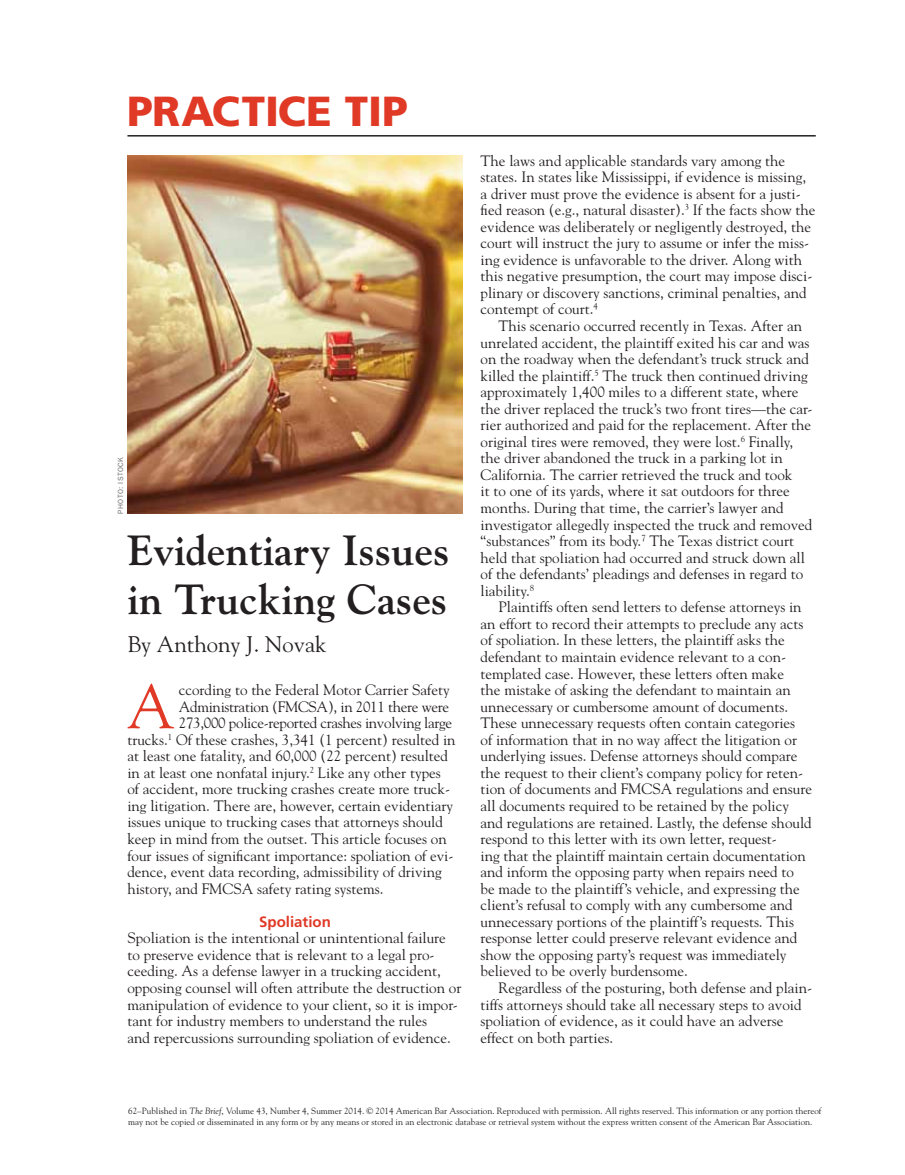
<style>
.page{position:relative;width:905px;height:1175px;background:#fff}
.page>*{position:absolute;margin:0;border:0;box-sizing:border-box;transform-origin:0 0}
.t1{font:61.95px "Goudy Std";color:#e03926}
.t2{font:700 42px/49.5px "Goudy Std";color:#231f20}
.t3{font:900 42px "Frutiger LT Std";color:#e03926}
.t4{font:22.5px "Goudy Std";color:#231f20}
.t5{font:15px/16.5px "Goudy Std";color:#231f20}
.t6{font:15px "Goudy Std";letter-spacing:-.02em;color:#231f20}
.t7{font:700 15px "Frutiger LT Std";color:#e03926}
.t8{font:9px/10.5px "Goudy Std";color:#231f20}
.t9{font:7.5px "ITC Franklin Gothic Std";color:#6d6e71}
.s1{font-style:italic}
</style>
<div class="page">
<hr style="left:127px;top:135px;width:688px;height:1px;background:#231f20">
<img style="left:127px;top:155px;width:335px;height:358px">
<h2 class="t3" style="left:127px;top:86px;width:27px">PRACTICE</h2>
<h2 class="t3" style="left:345px;top:86px;width:22px">TIP</h2>
<p class="t9" style="left:116px;top:513px;width:57px;rotate:-90deg">photo: istock</p>
<h2 class="t2" style="left:127px;top:525px;width:324px">Evidentiary Issues in Trucking Cases</h2>
<h3 class="t4" style="left:127px;top:630px;width:200px">By Anthony J. Novak</h3>
<h1 class="t1" style="left:127px;top:668px;width:50px">A</h1>
<p class="t5" style="left:179px;top:681px;width:272px">ccording to the Federal Motor Carrier Safety</p>
<p class="t6" style="left:179px;top:697px;width:272px">Administration (FMCSA), in 2011 there were</p>
<p class="t6" style="left:179px;top:713px;width:275px">273,000 police-reported crashes involving large</p>
<p class="t5" style="left:127px;top:731px;width:330px">trucks.<sup>1</sup> Of these crashes, 3,341 (1 percent) resulted in</p>
<p class="t5" style="left:127px;top:747px;width:322px">at least one fatality, and 60,000 (22 percent) resulted</p>
<p class="t5" style="left:127px;top:764px;width:315px">in at least one nonfatal injury.<sup>2</sup> Like any other types</p>
<p class="t5" style="left:127px;top:780px;width:324px">of accident, more trucking crashes create more truck-</p>
<p class="t5" style="left:127px;top:797px;width:327px">ing litigation. There are, however, certain evidentiary</p>
<p class="t5" style="left:127px;top:813px;width:317px">issues unique to trucking cases that attorneys should</p>
<p class="t5" style="left:127px;top:830px;width:321px">keep in mind from the outset. This article focuses on</p>
<p class="t5" style="left:127px;top:847px;width:327px">four issues of significant importance: spoliation of evi-</p>
<p class="t5" style="left:127px;top:863px;width:316px">dence, event data recording, admissibility of driving</p>
<p class="t5" style="left:127px;top:880px;width:257px">history, and FMCSA safety rating systems.</p>
<p class="t7" style="left:259px;top:912px;width:73px">Spoliation</p>
<p class="t5" style="left:127px;top:929px;width:335px">Spoliation is the intentional or unintentional failure to preserve evidence that is relevant to a legal pro&shy;ceeding. As a defense lawyer in a trucking accident, opposing counsel will often attribute the destruction or manipulation of evidence to your client, so it is impor&shy;tant for industry members to understand the rules<br>and repercussions surrounding spoliation of evidence.</p>
<p class="t5" style="left:480px;top:152px;width:336px">The laws and applicable standards vary among the states. In states like Mississippi, if evidence is missing, a driver must prove the evidence is absent for a justi&shy;fied reason (e.g., natural disaster).<sup>3</sup> If the facts show the evidence was deliberately or negligently destroyed, the court will instruct the jury to assume or infer the miss&shy;ing evidence is unfavorable to the driver. Along with this negative presumption, the court may impose disci&shy;plinary or discovery sanctions, criminal penalties, and contempt of court.<sup>4</sup></p>
<p class="t5" style="left:480px;top:317px;width:333px;text-indent:18px">This scenario occurred recently in Texas. After an unrelated accident, the plaintiff exited his car and was on the roadway when the defendant’s truck struck and killed the plaintiff.<sup>5</sup> The truck then continued driving approximately 1,400 miles to a different state, where the driver replaced the truck’s two front tires—the car&shy;rier authorized and paid for the replacement. After the original tires were removed, they were lost.<sup>6</sup> Finally, the driver abandoned the truck in a parking lot in California. The carrier retrieved the truck and took<br>it to one of its yards, where it sat outdoors for three months. During that time, the carrier’s lawyer and investigator allegedly inspected the truck and removed “substances” from its body.<sup>7</sup> The Texas district court held that spoliation had occurred and struck down all of the defendants’ pleadings and defenses in regard to liability.<sup>8</sup></p>
<p class="t5" style="left:480px;top:598px;width:333px;text-indent:18px">Plaintiffs often send letters to defense attorneys in an effort to record their attempts to preclude any acts of spoliation. In these letters, the plaintiff asks the defendant to maintain evidence relevant to a con&shy;templated case. However, these letters often make<br>the mistake of asking the defendant to maintain an unnecessary or cumbersome amount of documents.<br>These unnecessary requests often contain categories<br>of information that in no way affect the litigation or underlying issues. Defense attorneys should compare the request to their client’s company policy for reten&shy;tion of documents and FMCSA regulations and ensure all documents required to be retained by the policy and regulations are retained. Lastly, the defense should respond to this letter with its own letter, request-<br>ing that the plaintiff maintain certain documentation and inform the opposing party when repairs need to<br>be made to the plaintiff’s vehicle, and expressing the client’s refusal to comply with any cumbersome and unnecessary portions of the plaintiff’s requests. This response letter could preserve relevant evidence and show the opposing party’s request was immediately believed to be overly burdensome.</p>
<p class="t5" style="left:480px;top:979px;width:333px;text-indent:18px">Regardless of the posturing, both defense and plain&shy;tiffs attorneys should take all necessary steps to avoid spoliation of evidence, as it could have an adverse effect on both parties.</p>
<p class="t8" style="left:128px;top:1105px;width:695px">62–Published in <span class="s1">The Brief</span>, Volume 43, Number 4, Summer 2014. © 2014 American Bar Association. Reproduced with permission. All rights reserved. This information or any portion thereof may not be copied or disseminated in any form or by any means or stored in an electronic database or retrieval system without the express written consent of the American Bar Association.</p>
</div>
